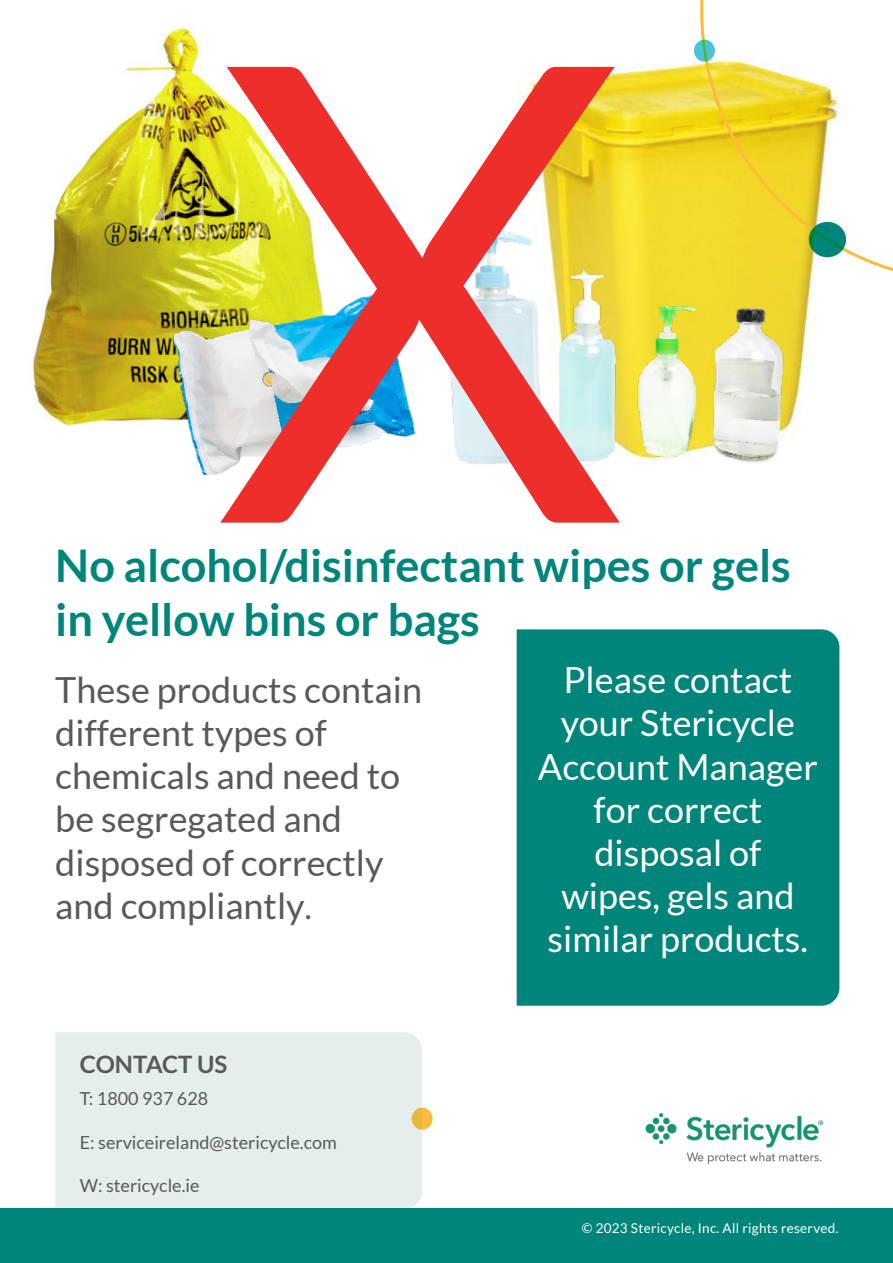
<style>
.page{position:relative;width:893px;height:1263px;background:#fff}
.page>*{position:absolute;margin:0;border:0;box-sizing:border-box;transform-origin:0 0}
.t1{font:636px "Lato";color:#ee2e2b}
.t2{font:700 45px/54px "Lato";color:#00857a}
.t3{font:36px/43.2px "Lato";color:#58595b}
.t4{font:36px/43.2px "Lato";color:#fff;text-align:center}
.t5{font:700 24px "Lato";color:#58595b}
.t6{font:18px "Lato";color:#58595b}
.t7{font:13.5px "Lato";letter-spacing:.02em;color:#fff}
.s1{font-size:33px}
</style>
<div class="page">
<img style="left:520px;top:54px;width:180px;height:99px">
<img style="left:32px;top:28px;width:287px;height:398px">
<div style="left:55px;top:1032px;width:367px;height:177px;background:#e5eded"></div>
<div style="left:0;top:1209px;width:893px;height:54px;background:#00857a"></div>
<svg style="left:700px;top:0;width:147px;height:153px"></svg>
<svg style="left:694px;top:40px;width:21px;height:22px"></svg>
<div style="left:517px;top:629px;width:322px;height:377px;background:#00857a"></div>
<svg style="left:412px;top:1108px;width:21px;height:22px"></svg>
<img style="left:160px;top:283px;width:192px;height:191px">
<img style="left:352px;top:153px;width:541px;height:311px">
<img style="left:645px;top:1113px;width:179px;height:52px">
<p class="t1" style="left:216px;top:-62px;width:410px">X</p>
<p class="t2" style="left:55px;top:538px;width:737px">No alcohol/disinfectant wipes or gels in yellow bins or bags</p>
<p class="t3" style="left:55px;top:668px;width:368px">These products contain different types of</p>
<p class="t3" style="left:55px;top:754px;width:346px">chemicals and need to</p>
<p class="t3" style="left:55px;top:797px;width:288px">be segregated and</p>
<p class="t3" style="left:55px;top:841px;width:330px">disposed of correctly and compliantly<span class="s1">.</span></p>
<p class="t4" style="left:564px;top:658px;width:230px">Please contact</p>
<p class="t4" style="left:561px;top:701px;width:236px">your Stericycle</p>
<p class="t4" style="left:538px;top:745px;width:281px">Account Manager for correct</p>
<p class="t4" style="left:594px;top:831px;width:169px">disposal of</p>
<p class="t4" style="left:561px;top:874px;width:235px">wipes, gels and</p>
<p class="t4" style="left:548px;top:917px;width:262px">similar products.</p>
<p class="t5" style="left:80px;top:1051px;width:149px">CONTACT US</p>
<p class="t6" style="left:80px;top:1089px;width:130px">T: 1800 937 628</p>
<p class="t6" style="left:80px;top:1132px;width:259px">E: serviceireland@stericycle.com</p>
<p class="t6" style="left:80px;top:1175px;width:121px">W: stericycle.ie</p>
<p class="t7" style="left:582px;top:1221px;width:258px">© 2023 Stericycle, Inc. All rights reserved.</p>
</div>
